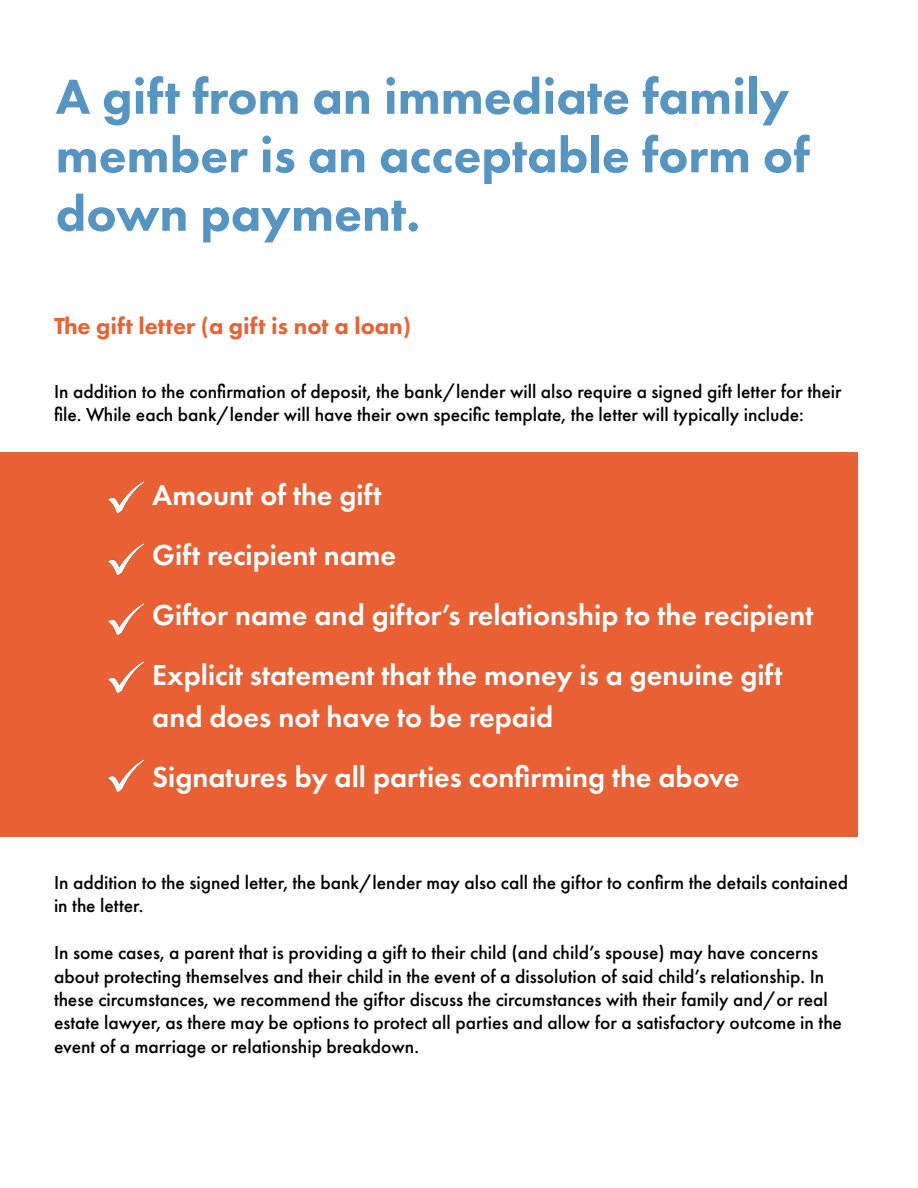
<style>
.page{position:relative;width:918px;height:1188px;background:#fff}
.page>*{position:absolute;margin:0;border:0;box-sizing:border-box;transform-origin:0 0}
.t1{font:800 51px/58.5px "Futura PT";color:#5694c2}
.t2{font:600 30px/60px "Futura PT";color:#fff}
.t3{font:800 24px "Futura PT";color:#e86233}
.t4{font:500 19.5px/23.4px "Futura PT";color:#000}
.t5{font:500 19.5px/23.4px "Futura PT";color:#000101}
</style>
<div class="page">
<div style="left:0;top:452px;width:858px;height:385px;background:#e86033"></div>
<img style="left:108px;top:481px;width:37px;height:33px">
<img style="left:108px;top:543px;width:37px;height:33px">
<img style="left:108px;top:603px;width:37px;height:33px">
<img style="left:108px;top:661px;width:37px;height:33px">
<img style="left:108px;top:759px;width:37px;height:34px">
<h1 class="t1" style="left:56px;top:67px;width:755px">A gift from an immediate family member is an acceptable form of down payment.</h1>
<p class="t3" style="left:54px;top:311px;width:358px">The gift letter (a gift is not a loan)</p>
<p class="t5" style="left:54px;top:379px;width:789px">In addition to the confirmation of deposit, the bank/lender will also require a signed gift letter for their file. While each bank/lender will have their own specific template, the letter will typically include:</p>
<h2 class="t2" style="left:152px;top:464px;width:663px">Amount of the gift<br>Gift recipient name<br>Giftor name and giftor’s relationship to the recipient Explicit statement that the money is a genuine gift</h2>
<h2 class="t2" style="left:152px;top:686px;width:589px">and does not have to be repaid<br>Signatures by all parties confirming the above</h2>
<p class="t4" style="left:54px;top:871px;width:796px">In addition to the signed letter, the bank/lender may also call the giftor to confirm the details contained in the letter.</p>
<p class="t4" style="left:54px;top:941px;width:790px">In some cases, a parent that is providing a gift to their child (and child’s spouse) may have concerns about protecting themselves and their child in the event of a dissolution of said child’s relationship. In these circumstances, we recommend the giftor discuss the circumstances with their family and/or real estate lawyer, as there may be options to protect all parties and allow for a satisfactory outcome in the event of a marriage or relationship breakdown.</p>
</div>
